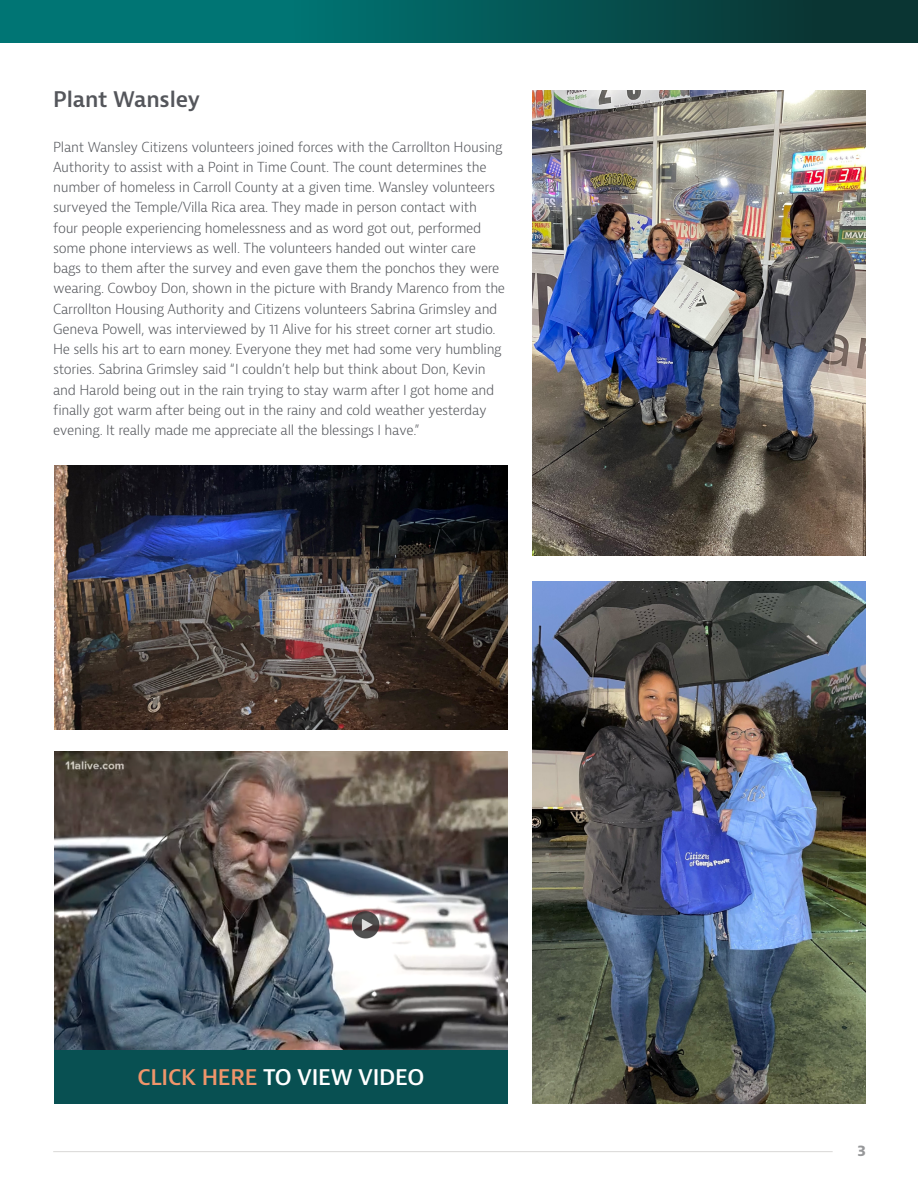
<style>
.page{position:relative;width:918px;height:1188px;background:#fff}
.page>*{position:absolute;margin:0;border:0;box-sizing:border-box;transform-origin:0 0}
.t1{font:600 21px "Bernina Sans";letter-spacing:-.01em;color:#fff}
.t2{font:600 21px "Bernina Sans";letter-spacing:-.01em;color:#54565b}
.t3{font:700 15px "Bernina Sans";color:#97989a}
.t4{font:300 13.5px/20.2px "Bernina Sans";letter-spacing:-.02em;color:#54565b}
.s1{color:#ef956b}
</style>
<div class="page">
<div style="left:0;top:0;width:918px;height:43px;background:linear-gradient(to right,#008484,#0a3331)"></div>
<hr style="left:53px;top:1151px;width:780px;height:1px;background:#d9d8d6">
<div style="left:54px;top:1049px;width:454px;height:55px;background:#085052"></div>
<img style="left:533px;top:91px;width:333px;height:464px">
<img style="left:54px;top:465px;width:454px;height:264px">
<img style="left:533px;top:581px;width:333px;height:523px">
<img style="left:54px;top:751px;width:454px;height:298px">
<h1 class="t2" style="left:53px;top:86px;width:149px">Plant Wansley</h1>
<p class="t4" style="left:53px;top:137px;width:454px">Plant Wansley Citizens volunteers joined forces with the Carrollton Housing Authority to assist with a Point in Time Count. The count determines the number of homeless in Carroll County at a given time. Wansley volunteers surveyed the Temple/Villa Rica area. They made in person contact with four people experiencing homelessness and as word got out, performed some phone interviews as well. The volunteers handed out winter care bags to them after the survey and even gave them the ponchos they were wearing. Cowboy Don, shown in the picture with Brandy Marenco from the Carrollton Housing Authority and Citizens volunteers Sabrina Grimsley and Geneva Powell, was interviewed by 11 Alive for his street corner art studio.<br>He sells his art to earn money. Everyone they met had some very humbling stories. Sabrina Grimsley said “I couldn’t help but think about Don, Kevin and Harold being out in the rain trying to stay warm after I got home and finally got warm after being out in the rainy and cold weather yesterday evening. It really made me appreciate all the blessings I have.”</p>
<h1 class="t1" style="left:137px;top:1064px;width:289px"><span class="s1">CLICK HERE</span> TO VIEW VIDEO</h1>
<p class="t3" style="left:857px;top:1141px;width:10px">3</p>
</div>
